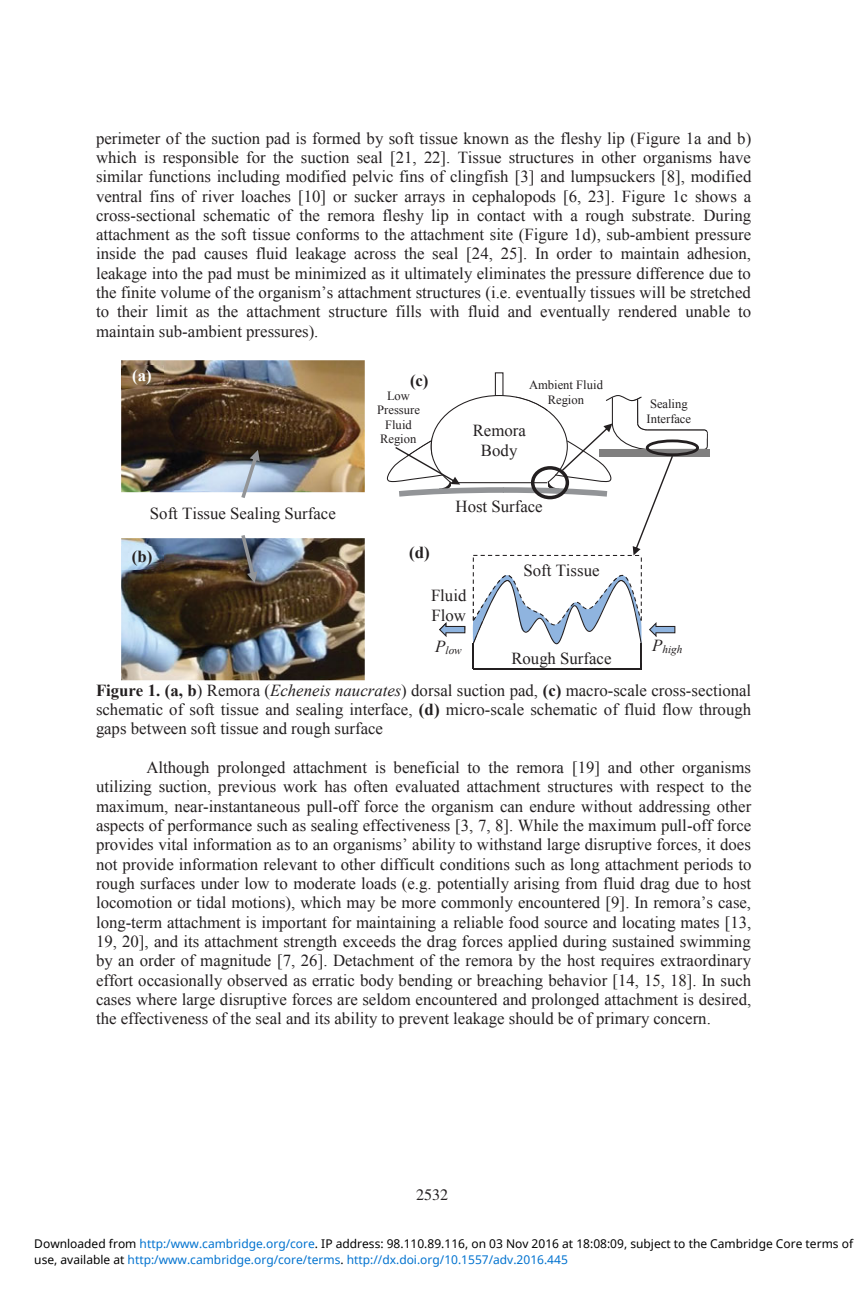
<style>
.page{position:relative;width:864px;height:1296px;background:#fff}
.page>*{position:absolute;margin:0;border:0;box-sizing:border-box;transform-origin:0 0}
.t1{font:16.8px/19.4px "Times New Roman";color:#231f20;text-align:justify}
.t2{font:700 16.8px "Times New Roman";color:#231f20}
.t3{font:700 16.8px "Times New Roman";color:#fff}
.t4{font:16px "Times";color:#231f20}
.t5{font:12.6px/14.6px "Times New Roman";color:#231f20;text-align:center}
.t6{font:12px "Noto Sans";color:#000}
.t7{font:12px "Noto Sans";color:#0172cf}
.t8{font:italic 11.2px "Times New Roman";letter-spacing:.005em;color:#231f20}
.s1{font-style:inherit}
.s2{font-weight:700}
.s3{font-style:italic}
.s4{color:#0172cf}
.s5{color:#000}
</style>
<div class="page">
<div style="left:495px;top:372px;width:8px;height:35px;border:1px solid #231f20"></div>
<hr style="left:650px;top:449px;width:54px;height:1px;background:#231f20">
<svg style="left:675px;top:450px;width:34px;height:7px"></svg>
<img style="left:675px;top:429px;width:28px;height:1px">
<svg style="left:703px;top:429px;width:5px;height:21px"></svg>
<div style="left:646px;top:439px;width:53px;height:17px;border:3px solid #231f20;border-radius:50%"></div>
<img style="left:498px;top:669px;width:126px;height:1px">
<img style="left:121px;top:360px;width:244px;height:132px">
<img style="left:121px;top:538px;width:244px;height:142px">
<svg style="left:241px;top:450px;width:19px;height:48px"></svg>
<svg style="left:241px;top:535px;width:16px;height:48px"></svg>
<img style="left:121px;top:365px;width:42px;height:23px">
<img style="left:121px;top:546px;width:42px;height:24px">
<svg style="left:387px;top:391px;width:288px;height:278px"></svg>
<img style="left:398px;top:542px;width:42px;height:23px">
<p class="t1" style="left:96px;top:128px;width:657px">perimeter of the suction pad is formed by soft tissue known as the fleshy lip (Figure 1a and b) which is responsible for the suction seal [21, 22]. Tissue structures in other organisms have similar functions including modified pelvic fins of clingfish [3] and lumpsuckers [8], modified ventral fins of river loaches [10] or sucker arrays in cephalopods [6, 23]. Figure 1c shows a cross-sectional schematic of the remora fleshy lip in contact with a rough substrate. During attachment as the soft tissue conforms to the attachment site (Figure 1d), sub-ambient pressure inside the pad causes fluid leakage across the seal [24, 25]. In order to maintain adhesion, leakage into the pad must be minimized as it ultimately eliminates the pressure difference due to the finite volume of the organism<span class="s1">’</span>s attachment structures (i.e. eventually tissues will be stretched to their limit as the attachment structure fills with fluid and eventually rendered unable to maintain sub-ambient pressures).</p>
<p class="t3" style="left:132px;top:366px;width:21px">(a)</p>
<p class="t1" style="left:150px;top:503px;width:187px">Soft Tissue Sealing Surface</p>
<p class="t2" style="left:132px;top:547px;width:22px">(b)</p>
<p class="t2" style="left:410px;top:371px;width:20px">(c)</p>
<p class="t5" style="left:377px;top:388px;width:44px">Low<br>Pressure<br>Fluid<br>Region</p>
<p class="t5" style="left:529px;top:378px;width:75px">Ambient Fluid<br>Region</p>
<p class="t1" style="left:473px;top:420px;width:55px;text-align:center">Remora<br>Body</p>
<p class="t2" style="left:409px;top:543px;width:22px">(d)</p>
<p class="t1" style="left:456px;top:497px;width:89px">Host Surface</p>
<p class="t1" style="left:523px;top:561px;width:78px">Soft Tissue</p>
<p class="t5" style="left:647px;top:397px;width:46px;text-align:left">Sealing<br>Interface</p>
<p class="t1" style="left:431px;top:585px;width:37px;line-height:20px">Fluid<br>Flow</p>
<p class="t8" style="left:435px;top:644px;width:28px"><sup>P</sup>low</p>
<p class="t8" style="left:652px;top:643px;width:32px"><sup>P</sup>high</p>
<p class="t1" style="left:511px;top:649px;width:102px">Rough Surface</p>
<p class="t1" style="left:96px;top:680px;width:657px"><span class="s2">Figure 1. (a, b</span>) Remora (<span class="s3">Echeneis naucrates</span>) dorsal suction pad, <span class="s2">(c)</span> macro-scale cross-sectional schematic of soft tissue and sealing interface, <span class="s2">(d)</span> micro-scale schematic of fluid flow through gaps between soft tissue and rough surface</p>
<p class="t1" style="left:96px;top:758px;width:657px;text-indent:50px">Although prolonged attachment is beneficial to the remora [19] and other organisms utilizing suction, previous work has often evaluated attachment structures with respect to the maximum, near-instantaneous pull-off force the organism can endure without addressing other aspects of performance such as sealing effectiveness [3, 7, 8]. While the maximum pull-off force provides vital information as to an organisms<span class="s1">’ ability to withstand large disruptive forces, it does </span>not provide information relevant to other difficult conditions such as long attachment periods to rough surfaces under low to moderate loads (e.g. potentially arising from fluid drag due to host locomotion or tidal motions), which may be more commonly encountered [9]. In remora<span class="s1">’s case</span>, long-term attachment is important for maintaining a reliable food source and locating mates [13, 19, 20], and its attachment strength exceeds the drag forces applied during sustained swimming by an order of magnitude [7, 26]. Detachment of the remora by the host requires extraordinary effort occasionally observed as erratic body bending or breaching behavior [14, 15, 18]. In such cases where large disruptive forces are seldom encountered and prolonged attachment is desired, the effectiveness of the seal and its ability to prevent leakage should be of primary concern.</p>
<p class="t4" style="left:416px;top:1189px;width:33px">2532</p>
<p class="t6" style="left:34px;top:1236px;width:820px">Downloaded from <span class="s4">http:/www.cambridge.org/core</span>. IP address: 98.110.89.116, on 03 Nov 2016 at 18:08:09, subject to the Cambridge Core terms of</p>
<p class="t7" style="left:34px;top:1251px;width:535px"><span class="s5">use, available at</span> http:/www.cambridge.org/core/terms<span class="s5">.</span> http://dx.doi.org/10.1557/adv.2016.445</p>
</div>
